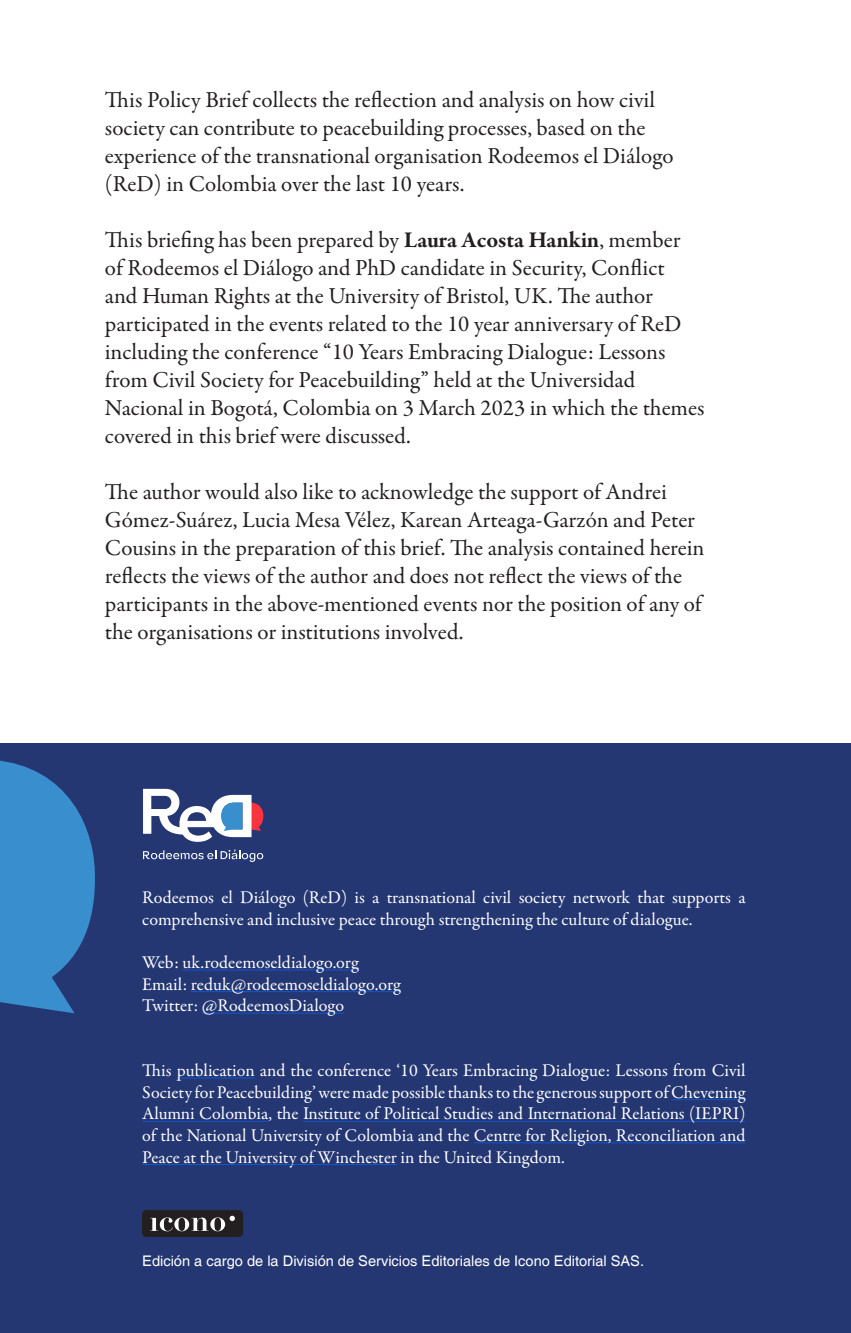
<style>
.page{position:relative;width:851px;height:1333px;background:#fff}
.page>*{position:absolute;margin:0;border:0;box-sizing:border-box;transform-origin:0 0}
.t1{font:23px/28px "Garamond Premr Pro";color:#231f20}
.t2{font:18px/21.6px "Garamond Premr Pro";color:#fff}
.t3{font:14.6px "Helvetica";color:#fff}
.s1{font-weight:700}
</style>
<div class="page">
<div style="left:0;top:743px;width:850px;height:589px;background:#243773"></div>
<svg style="left:0;top:760px;width:95px;height:253px"></svg>
<svg style="left:143px;top:849px;width:120px;height:12px"></svg>
<svg style="left:143px;top:788px;width:120px;height:53px"></svg>
<div style="left:142px;top:1210px;width:101px;height:26px;background:#231f20;border-radius:4px"></div>
<svg style="left:150px;top:1215px;width:85px;height:16px"></svg>
<hr style="left:182px;top:969px;width:176px;height:1px;background:#15c">
<hr style="left:191px;top:991px;width:209px;height:1px;background:#15c">
<hr style="left:202px;top:1012px;width:142px;height:1px;background:#15c">
<hr style="left:177px;top:1077px;width:78px;height:1px;background:#15c">
<hr style="left:671px;top:1099px;width:74px;height:1px;background:#15c">
<hr style="left:142px;top:1120px;width:126px;height:1px;background:#15c">
<hr style="left:303px;top:1120px;width:442px;height:1px;background:#15c">
<hr style="left:473px;top:1142px;width:272px;height:1px;background:#15c">
<hr style="left:142px;top:1163px;width:255px;height:1px;background:#15c">
<p class="t1" style="left:105px;top:86px;width:570px">This Policy Brief collects the reflection and analysis on how civil society can contribute to peacebuilding processes, based on the experience of the transnational organisation Rodeemos el Diálogo (ReD) in Colombia over the last 10 years.</p>
<p class="t1" style="left:105px;top:226px;width:601px">This briefing has been prepared by <span class="s1">Laura Acosta Hankin</span>, member<br>of Rodeemos el Diálogo and PhD candidate in Security, Conflict<br>and Human Rights at the University of Bristol, UK. The author participated in the events related to the 10 year anniversary of ReD including the conference “10 Years Embracing Dialogue: Lessons from Civil Society for Peacebuilding” held at the Universidad Nacional in Bogotá, Colombia on 3 March 2023 in which the themes covered in this brief were discussed.</p>
<p class="t1" style="left:105px;top:478px;width:601px">The author would also like to acknowledge the support of Andrei Gómez-Suárez, Lucia Mesa Vélez, Karean Arteaga-Garzón and Peter Cousins in the preparation of this brief. The analysis contained herein reflects the views of the author and does not reflect the views of the participants in the above-mentioned events nor the position of any of the organisations or institutions involved.</p>
<p class="t2" style="left:142px;top:887px;width:604px">Rodeemos el Diálogo (ReD) is a transnational civil society network that supports a comprehensive and inclusive peace through strengthening the culture of dialogue.</p>
<p class="t2" style="left:142px;top:952px;width:260px">Web: uk.rodeemoseldialogo.org<br>Email: reduk@rodeemoseldialogo.org<br>Twitter: @RodeemosDialogo</p>
<p class="t2" style="left:142px;top:1060px;width:604px;text-align:justify">This publication and the conference ‘10 Years Embracing Dialogue: Lessons from Civil Society for Peacebuilding’ were made possible thanks to the generous support of Chevening Alumni Colombia, the Institute of Political Studies and International Relations (IEPRI) of the National University of Colombia and the Centre for Religion, Reconciliation and Peace at the University of Winchester in the United Kingdom.</p>
<p class="t3" style="left:142px;top:1252px;width:503px">Edición a cargo de la División de Servicios Editoriales de Icono Editorial SAS.</p>
</div>
